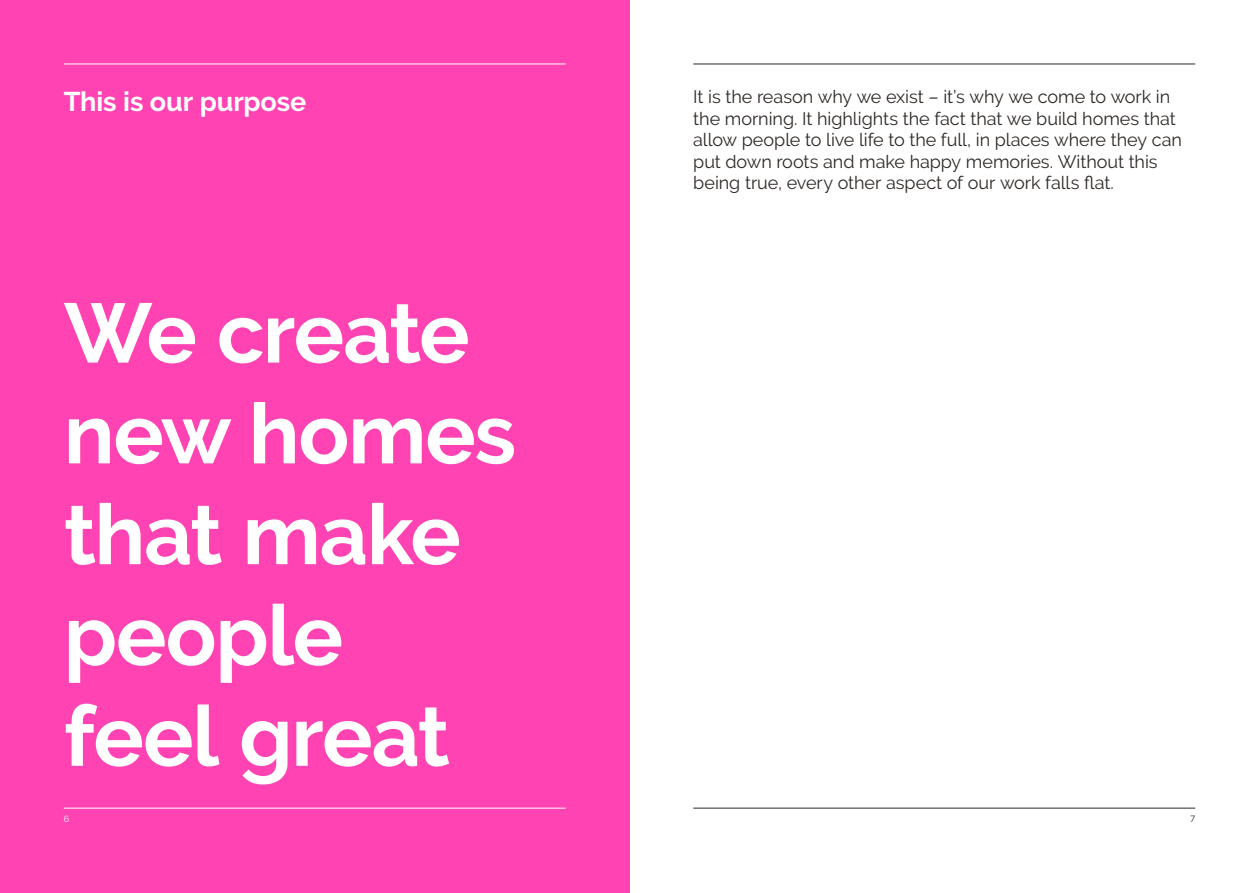
<style>
.page{position:relative;width:1259px;height:893px;background:#fff}
.page>*{position:absolute;margin:0;border:0;box-sizing:border-box;transform-origin:0 0}
.t1{font:700 84px/100.8px "Raleway";letter-spacing:-.015em;color:#fff}
.t2{font:700 27px "Raleway";letter-spacing:-.005em;color:#fff}
.t3{font:18px/21.6px "Raleway";letter-spacing:-.005em;color:#2e2926}
.t4{font:9px "Raleway";color:#fff}
.t5{font:9px "Raleway";color:#2e2926}
</style>
<div class="page">
<div style="left:0;top:0;width:629px;height:893px;background:#ff43b3"></div>
<hr style="left:64px;top:808px;width:502px;height:1px;background:#fff">
<hr style="left:693px;top:808px;width:502px;height:1px;background:#2e2926">
<hr style="left:64px;top:64px;width:502px;height:1px;background:#fff">
<hr style="left:693px;top:64px;width:502px;height:1px;background:#2e2926">
<p class="t2" style="left:64px;top:87px;width:244px">This is our purpose</p>
<p class="t3" style="left:693px;top:86px;width:490px">It is the reason why we exist – it’s why we come to work in the morning. It highlights the fact that we build homes that allow people to live life to the full, in places where they can put down roots and make happy memories. Without this being true, every other aspect of our work falls flat.</p>
<p class="t1" style="left:64px;top:283px;width:454px">We create new homes that make people feel great</p>
<p class="t4" style="left:64px;top:814px;width:7px">6</p>
<p class="t5" style="left:1190px;top:814px;width:6px">7</p>
</div>
